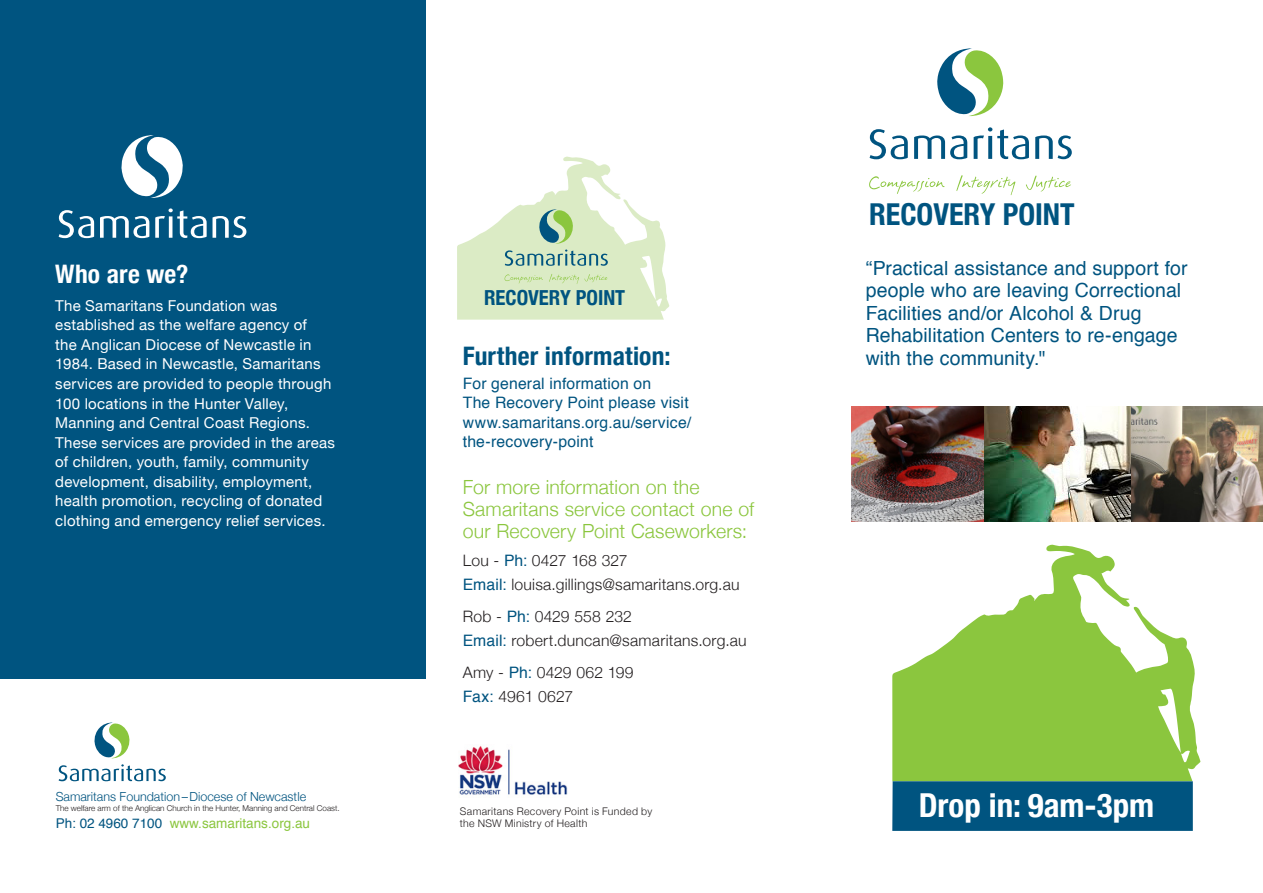
<style>
.page{position:relative;width:1263px;height:893px;background:#fff}
.page>*{position:absolute;margin:0;border:0;box-sizing:border-box;transform-origin:0 0}
.t1{font:700 condensed 33px "Helvetica Neue";color:#fff}
.t2{font:700 condensed 30.15px "Helvetica Neue";color:#005480}
.t3{font:700 condensed 25.5px "Helvetica Neue";letter-spacing:.01em;color:#005480}
.t4{font:700 condensed 25.5px "Helvetica Neue";letter-spacing:.005em;color:#fff}
.t5{font:700 condensed 20.7px "Helvetica Neue";color:#005480}
.t6{font:19.5px/22.5px "Helvetica";letter-spacing:.005em;color:#005480}
.t7{font:300 19.5px/21.8px "Helvetica Neue";letter-spacing:.01em;color:#8bc63e}
.t8{font:300 15.75px/23.7px "Helvetica Neue";letter-spacing:.015em;color:#231f20}
.t9{font:15.75px/19.5px "Helvetica";letter-spacing:.01em;color:#005480}
.t10{font:15px/19.5px "Helvetica Neue";letter-spacing:.015em;color:#fff}
.t11{font:13.5px "Helvetica";color:#8bc63e}
.t12{font:300 12.45px "Helvetica Neue";color:#005480}
.t13{font:300 10.5px/12px "Helvetica Neue";letter-spacing:.03em;color:#231f20}
.t14{font:300 8.1px "Helvetica Neue";color:#231f20}
.s1{font-family:"Helvetica";font-weight:400;color:#005480}
.s2{color:#005480}
</style>
<div class="page">
<svg style="left:892px;top:544px;width:308px;height:237px;fill:#8bc63e"></svg>
<div style="left:0;top:0;width:425px;height:679px;background:#005480"></div>
<div style="left:892px;top:781px;width:301px;height:50px;background:#005480"></div>
<svg style="left:59px;top:722px;width:107px;height:59px"></svg>
<img style="left:459px;top:746px;width:108px;height:49px">
<svg style="left:937px;top:48px;width:67px;height:68px"></svg>
<svg style="left:869px;top:129px;width:39px;height:30px"></svg>
<svg style="left:914px;top:135px;width:53px;height:24px"></svg>
<svg style="left:974px;top:127px;width:55px;height:32px"></svg>
<svg style="left:1035px;top:135px;width:37px;height:24px"></svg>
<svg style="left:869px;top:176px;width:75px;height:18px"></svg>
<svg style="left:956px;top:175px;width:59px;height:20px"></svg>
<svg style="left:1026px;top:175px;width:45px;height:17px"></svg>
<svg style="left:457px;top:156px;width:212px;height:164px"></svg>
<svg style="left:121px;top:135px;width:62px;height:63px"></svg>
<svg style="left:59px;top:210px;width:35px;height:28px"></svg>
<svg style="left:100px;top:216px;width:49px;height:22px"></svg>
<svg style="left:155px;top:208px;width:91px;height:30px"></svg>
<img style="left:984px;top:406px;width:148px;height:116px">
<img style="left:852px;top:406px;width:132px;height:116px">
<img style="left:1132px;top:406px;width:131px;height:116px">
<h3 class="t4" style="left:55px;top:253px;width:135px">Who are we?</h3>
<p class="t10" style="left:55px;top:297px;width:281px">The Samaritans Foundation was established as the welfare agency of<br>the Anglican Diocese of Newcastle in 1984. Based in Newcastle, Samaritans services are provided to people through 100 locations in the Hunter Valley, Manning and Central Coast Regions.<br>These services are provided in the areas of children, youth, family, community development, disability, employment, health promotion, recycling of donated clothing and emergency relief services.</p>
<h3 class="t5" style="left:484px;top:280px;width:143px">RECOVERY POINT</h3>
<h3 class="t3" style="left:463px;top:335px;width:209px">Further information:</h3>
<p class="t9" style="left:463px;top:374px;width:230px">For general information on<br>The Recovery Point please visit www.samaritans.org.au/service/ the-recovery-point</p>
<h3 class="t7" style="left:463px;top:475px;width:293px">For more information on the<br>Samaritans service contact one of our Recovery Point Caseworkers:</h3>
<p class="t8" style="left:463px;top:547px;width:278px">Lou - <span class="s1">Ph:</span> 0427 168 327<br><span class="s1">Email:</span> louisa.gillings@samaritans.org.au</p>
<p class="t8" style="left:463px;top:603px;width:285px">Rob - <span class="s1">Ph:</span> 0429 558 232<br><span class="s1">Email:</span> robert.duncan@samaritans.org.au</p>
<p class="t8" style="left:463px;top:659px;width:172px">Amy - <span class="s1">Ph:</span> 0429 062 199<br><span class="s1">Fax:</span> 4961 0627</p>
<p class="t12" style="left:56px;top:786px;width:252px">Samaritans Foundation–Diocese of Newcastle</p>
<p class="t14" style="left:56px;top:802px;width:285px">The welfare arm of the Anglican Church in the Hunter, Manning and Central Coast.</p>
<p class="t11" style="left:56px;top:813px;width:256px"><span class="s2">Ph: 02 4960 7100</span> www.samaritans.org.au</p>
<p class="t13" style="left:460px;top:804px;width:194px">Samaritans Recovery Point is Funded by the NSW Ministry of Health</p>
<h2 class="t2" style="left:869px;top:189px;width:207px">RECOVERY POINT</h2>
<h3 class="t6" style="left:866px;top:257px;width:323px">“Practical assistance and support for people who are leaving Correctional Facilities and/or Alcohol &amp; Drug Rehabilitation Centers to re-engage with the community."</h3>
<h1 class="t1" style="left:919px;top:778px;width:237px">Drop in: 9am-3pm</h1>
</div>
